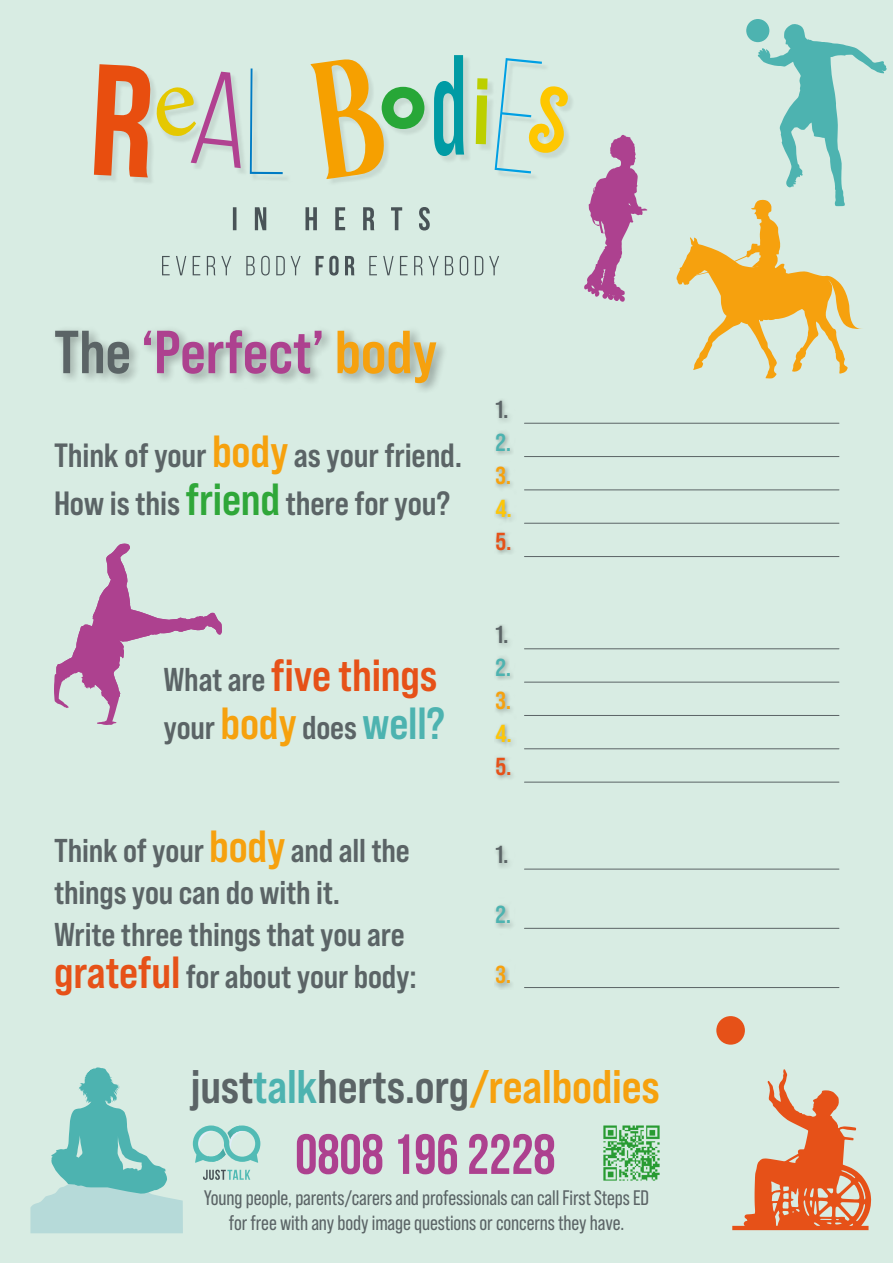
<style>
.page{position:relative;width:893px;height:1263px;background:#d8ece3}
.page>*{position:absolute;margin:0;border:0;box-sizing:border-box;transform-origin:0 0}
.t1{font:700 71.55px "Avant Garde";color:#27a737}
.t2{font:60.6px "Bebas Neue Pro Sm E Bd";letter-spacing:-.005em;color:#ad418f}
.t3{font:56.55px "Bebas Neue";letter-spacing:-.005em;color:#ad418f}
.t4{font:47.1px "Bebas Neue Pro Sm E Bd";letter-spacing:-.005em;color:#5b6466}
.t5{font:45px "Bebas Neue Pro Sm E Bd";letter-spacing:-.005em;color:#e65118}
.t6{font:33.6px "Bebas Neue Pro Sm E Bd";letter-spacing:-.005em;color:#5b6466}
.t7{font:33px/42px "Bebas Neue Pro Sm E Bd";letter-spacing:-.005em;color:#5b6466}
.t8{font:24.6px "Bebas Neue Pro Sm E Bd";color:#5b6466}
.t9{font:24.6px "Bebas Neue Pro Sm E Bd";color:#4db3b0}
.t10{font:24.6px "Bebas Neue Pro Sm E Bd";color:#f6a10e}
.t11{font:24.6px "Bebas Neue Pro Sm E Bd";color:#fdc608}
.t12{font:24.6px "Bebas Neue Pro Sm E Bd";color:#e65118}
.t13{font:21px/25.2px "Bebas Neue Pro";letter-spacing:-.005em;color:#5b6466;text-align:center}
.s1{color:#5b6466}
.s2{color:#f6a10e}
.s3{font-size:45px;color:#f6a10e}
.s4{font-size:45px;color:#2fa739}
.s5{font-size:33px;color:#5b6466}
.s6{font-size:45px;color:#4db3b0}
.s7{font-size:45px;color:#e65118}
.s8{color:#4db3b0}
</style>
<div class="page">
<img style="left:98px;top:177px;width:54px;height:6px">
<svg style="left:250px;top:68px;width:33px;height:106px"></svg>
<svg style="left:233px;top:207px;width:197px;height:23px"></svg>
<svg style="left:162px;top:256px;width:337px;height:20px"></svg>
<img style="left:475px;top:83px;width:18px;height:66px">
<svg style="left:476px;top:78px;width:12px;height:66px"></svg>
<img style="left:499px;top:173px;width:36px;height:5px">
<svg style="left:436px;top:55px;width:28px;height:101px"></svg>
<img style="left:407px;top:88px;width:29px;height:61px">
<img style="left:302px;top:92px;width:105px;height:136px">
<svg style="left:495px;top:58px;width:73px;height:115px"></svg>
<svg style="left:94px;top:64px;width:147px;height:113px"></svg>
<div style="left:50px;top:325px;width:398px;height:70px;background:#000;opacity:.3"></div>
<div style="left:494px;top:398px;width:23px;height:157px;background:#000;opacity:.3"></div>
<hr style="left:524px;top:423px;width:315px;height:1px;background:#5b6466">
<hr style="left:524px;top:456px;width:315px;height:1px;background:#5b6466">
<hr style="left:524px;top:489px;width:315px;height:1px;background:#5b6466">
<hr style="left:524px;top:523px;width:315px;height:1px;background:#5b6466">
<hr style="left:524px;top:556px;width:315px;height:1px;background:#5b6466">
<div style="left:494px;top:624px;width:23px;height:156px;background:#000;opacity:.3"></div>
<hr style="left:524px;top:648px;width:315px;height:1px;background:#5b6466">
<hr style="left:524px;top:682px;width:315px;height:1px;background:#5b6466">
<hr style="left:524px;top:715px;width:315px;height:1px;background:#5b6466">
<hr style="left:524px;top:748px;width:315px;height:1px;background:#5b6466">
<hr style="left:524px;top:782px;width:315px;height:1px;background:#5b6466">
<div style="left:494px;top:844px;width:22px;height:145px;background:#000;opacity:.3"></div>
<hr style="left:524px;top:869px;width:315px;height:1px;background:#5b6466">
<hr style="left:524px;top:928px;width:315px;height:1px;background:#5b6466">
<hr style="left:524px;top:987px;width:315px;height:1px;background:#5b6466">
<svg style="left:54px;top:543px;width:168px;height:182px"></svg>
<svg style="left:30px;top:1067px;width:153px;height:166px"></svg>
<div style="left:746px;top:19px;width:23px;height:23px;background:#4db3b0;border-radius:50%"></div>
<svg style="left:584px;top:135px;width:63px;height:167px"></svg>
<svg style="left:676px;top:23px;width:211px;height:356px"></svg>
<img style="left:603px;top:1125px;width:57px;height:56px">
<svg style="left:193px;top:1125px;width:67px;height:38px"></svg>
<img style="left:227px;top:1126px;width:18px;height:13px">
<img style="left:208px;top:1148px;width:18px;height:14px">
<svg style="left:203px;top:1170px;width:47px;height:10px"></svg>
<div style="left:716px;top:1016px;width:29px;height:29px;background:#e65118;border-radius:50%"></div>
<svg style="left:732px;top:1069px;width:139px;height:161px"></svg>
<svg style="left:310px;top:64px;width:79px;height:115px"></svg>
<p class="t1" style="left:379px;top:55px;width:49px">o</p>
<p class="t2" style="left:54px;top:316px;width:385px"><span class="s1">The</span> ‘Perfect’ <span class="s2">body</span></p>
<p class="t6" style="left:54px;top:435px;width:410px">Think of your <span class="s3">body</span> as your friend.</p>
<p class="t6" style="left:54px;top:483px;width:398px">How is this <span class="s4">friend</span> there for you?</p>
<p class="t5" style="left:163px;top:649px;width:275px"><span class="s5">What are</span> five things</p>
<p class="t7" style="left:163px;top:706px;width:283px">your <span class="s3">body</span> does <span class="s6">well?</span></p>
<p class="t7" style="left:54px;top:829px;width:364px">Think of your <span class="s3">body</span> and all the things you can do with it.<br>Write three things that you are <span class="s7">grateful</span> for about your body:</p>
<p class="t8" style="left:495px;top:394px;width:15px">1.</p>
<p class="t9" style="left:495px;top:427px;width:17px">2.</p>
<p class="t10" style="left:495px;top:460px;width:17px">3.</p>
<p class="t11" style="left:495px;top:493px;width:18px">4.</p>
<p class="t12" style="left:495px;top:526px;width:18px">5.</p>
<p class="t8" style="left:495px;top:620px;width:15px">1.</p>
<p class="t9" style="left:495px;top:653px;width:17px">2.</p>
<p class="t10" style="left:495px;top:686px;width:17px">3.</p>
<p class="t11" style="left:495px;top:719px;width:18px">4.</p>
<p class="t12" style="left:495px;top:752px;width:18px">5.</p>
<p class="t8" style="left:495px;top:840px;width:15px">1.</p>
<p class="t9" style="left:495px;top:900px;width:17px">2.</p>
<p class="t10" style="left:495px;top:960px;width:17px">3.</p>
<p class="t4" style="left:191px;top:1058px;width:471px">just<span class="s8">talk</span>herts.org<span class="s2">/realbodies</span></p>
<p class="t3" style="left:295px;top:1123px;width:262px">0808 196 2228</p>
<p class="t13" style="left:204px;top:1185px;width:447px">Young people, parents/carers and professionals can call First Steps ED for free with any body image questions or concerns they have.</p>
</div>
